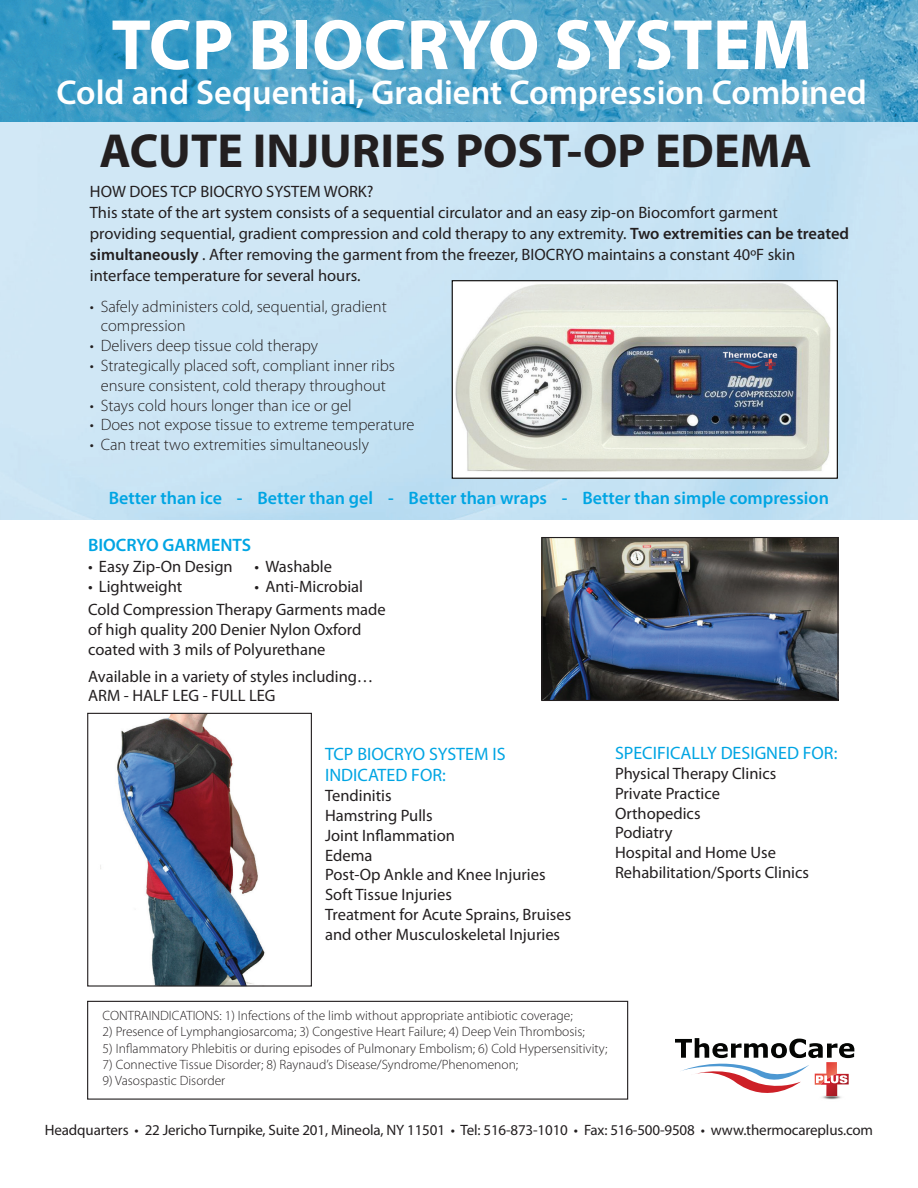
<style>
.page{position:relative;width:918px;height:1188px;background:#fff}
.page>*{position:absolute;margin:0;border:0;box-sizing:border-box;transform-origin:0 0}
.t1{font:700 72px "Myriad Pro";color:#fff}
.t2{font:700 48px "Myriad Pro";color:#231f20}
.t3{font:600 34.5px "Myriad Pro";color:#fff}
.t4{font:600 18px "Myriad Pro";color:#00a5e3}
.t5{font:18px "Myriad Pro";color:#00a5e3}
.t6{font:16.5px/19.8px "Myriad Pro";color:#231f20}
.t7{font:300 16.5px/19.8px "Myriad Pro";color:#231f20}
.t8{font:15px "Myriad Pro";letter-spacing:-.01em;color:#231f20}
.t9{font:300 13.5px "Myriad Pro";color:#231f20}
.s1{font-weight:600}
</style>
<div class="page">
<img style="left:0;top:0;width:918px;height:122px">
<img style="left:455px;top:282px;width:376px;height:190px">
<div style="left:452px;top:280px;width:386px;height:199px;border:1px solid #000"></div>
<img style="left:100px;top:715px;width:165px;height:270px">
<div style="left:87px;top:713px;width:225px;height:274px;border:1px solid #231f20"></div>
<img style="left:543px;top:539px;width:294px;height:160px">
<div style="left:541px;top:537px;width:298px;height:164px;border:1px solid #231f20"></div>
<div style="left:87px;top:1001px;width:541px;height:99px;border:1px solid #231f20"></div>
<svg style="left:675px;top:1038px;width:179px;height:55px"></svg>
<img style="left:822px;top:1096px;width:19px;height:4px">
<img style="left:815px;top:1062px;width:22px;height:23px">
<img style="left:820px;top:1074px;width:29px;height:22px">
<p class="t1" style="left:111px;top:5px;width:702px">TCP BIOCRYO SYSTEM</p>
<p class="t3" style="left:57px;top:70px;width:812px">Cold and Sequential, Gradient Compression Combined</p>
<p class="t2" style="left:99px;top:124px;width:714px">ACUTE INJURIES POST-OP EDEMA</p>
<p class="t6" style="left:90px;top:182px;width:285px">HOW DOES TCP BIOCRYO SYSTEM WORK?</p>
<p class="t6" style="left:90px;top:203px;width:690px">This state of the art system consists of a sequential circulator and an easy zip-on Biocomfort garment</p>
<p class="t6" style="left:90px;top:223px;width:761px;line-height:21px">providing sequential, gradient compression and cold therapy to any extremity. <span class="s1">Two extremities can be treated simultaneously</span> . After removing the garment from the freezer, BIOCRYO maintains a constant 40ºF skin</p>
<p class="t6" style="left:90px;top:266px;width:272px">interface temperature for several hours.</p>
<p class="t7" style="left:101px;top:296px;width:288px;text-indent:-11px">• Safely administers cold, sequential, gradient compression</p>
<p class="t7" style="left:90px;top:336px;width:230px">• Delivers deep tissue cold therapy</p>
<p class="t7" style="left:90px;top:356px;width:307px;text-align:center">• Strategically placed soft, compliant inner ribs ensure consistent, cold therapy throughout</p>
<p class="t7" style="left:90px;top:395px;width:263px">• Stays cold hours longer than ice or gel</p>
<p class="t7" style="left:90px;top:415px;width:326px">• Does not expose tissue to extreme temperature</p>
<p class="t7" style="left:90px;top:435px;width:281px">• Can treat two extremities simultaneously</p>
<p class="t4" style="left:109px;top:486px;width:722px">Better than ice - Better than gel - Better than wraps - Better than simple compression</p>
<p class="t4" style="left:88px;top:534px;width:164px">BIOCRYO GARMENTS</p>
<p class="t6" style="left:88px;top:557px;width:146px">• Easy Zip-On Design</p>
<p class="t6" style="left:88px;top:577px;width:96px">• Lightweight</p>
<p class="t6" style="left:255px;top:557px;width:79px">• Washable</p>
<p class="t6" style="left:255px;top:577px;width:110px">• Anti-Microbial</p>
<p class="t6" style="left:88px;top:600px;width:299px">Cold Compression Therapy Garments made of high quality 200 Denier Nylon Oxford coated with 3 mils of Polyurethane</p>
<p class="t6" style="left:88px;top:666px;width:287px">Available in a variety of styles including…</p>
<p class="t6" style="left:88px;top:686px;width:189px">ARM - HALF LEG - FULL LEG</p>
<p class="t5" style="left:325px;top:744px;width:182px">TCP BIOCRYO SYSTEM IS</p>
<p class="t5" style="left:325px;top:765px;width:122px">INDICATED FOR:</p>
<p class="t6" style="left:325px;top:786px;width:68px">Tendinitis</p>
<p class="t6" style="left:325px;top:806px;width:109px">Hamstring Pulls</p>
<p class="t6" style="left:325px;top:826px;width:131px">Joint Inflammation</p>
<p class="t6" style="left:325px;top:845px;width:49px">Edema</p>
<p class="t6" style="left:325px;top:865px;width:222px">Post-Op Ankle and Knee Injuries</p>
<p class="t6" style="left:325px;top:885px;width:128px">Soft Tissue Injuries</p>
<p class="t6" style="left:325px;top:905px;width:248px">Treatment for Acute Sprains, Bruises</p>
<p class="t6" style="left:325px;top:925px;width:237px">and other Musculoskeletal Injuries</p>
<p class="t5" style="left:615px;top:743px;width:224px">SPECIFICALLY DESIGNED FOR:</p>
<p class="t6" style="left:615px;top:764px;width:163px">Physical Therapy Clinics</p>
<p class="t6" style="left:615px;top:784px;width:106px">Private Practice</p>
<p class="t6" style="left:615px;top:803px;width:87px">Orthopedics</p>
<p class="t6" style="left:615px;top:823px;width:59px">Podiatry</p>
<p class="t6" style="left:615px;top:843px;width:163px">Hospital and Home Use</p>
<p class="t6" style="left:615px;top:863px;width:196px">Rehabilitation/Sports Clinics</p>
<p class="t9" style="left:103px;top:1008px;width:472px">CONTRAINDICATIONS: 1) Infections of the limb without appropriate antibiotic coverage;</p>
<p class="t9" style="left:103px;top:1024px;width:484px">2) Presence of Lymphangiosarcoma; 3) Congestive Heart Failure; 4) Deep Vein Thrombosis;</p>
<p class="t9" style="left:103px;top:1040px;width:506px">5) Inflammatory Phlebitis or during episodes of Pulmonary Embolism; 6) Cold Hypersensitivity;</p>
<p class="t9" style="left:103px;top:1056px;width:417px">7) Connective Tissue Disorder; 8) Raynaud’s Disease/Syndrome/Phenomenon;</p>
<p class="t9" style="left:103px;top:1072px;width:124px">9) Vasospastic Disorder</p>
<p class="t8" style="left:45px;top:1122px;width:830px">Headquarters • 22 Jericho Turnpike, Suite 201, Mineola, NY 11501 • Tel: 516-873-1010 • Fax: 516-500-9508 • www.thermocareplus.com</p>
</div>
